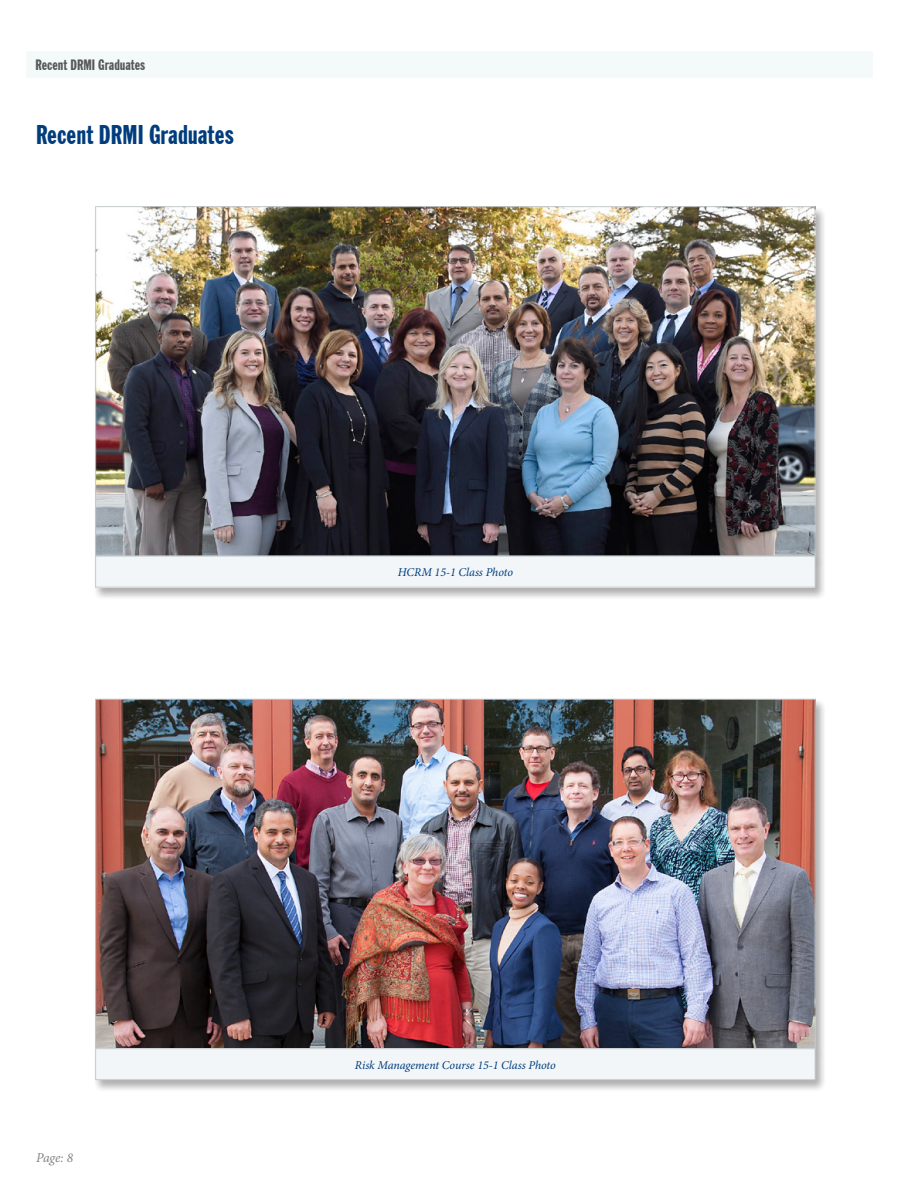
<style>
.page{position:relative;width:918px;height:1188px;background:#fff}
.page>*{position:absolute;margin:0;border:0;box-sizing:border-box;transform-origin:0 0}
.t1{font:extra-condensed 27px "Franklin Gothic BT";color:#013d7d}
.t2{font:extra-condensed 15px "Franklin Gothic BT";color:#57585a}
.t3{font:italic 13.5px "Minion Pro";color:#808285}
.t4{font:italic 12px "Minion Pro";letter-spacing:-.005em;color:#013d7d}
</style>
<div class="page">
<div style="left:26px;top:51px;width:847px;height:27px;background:#f4f9fa"></div>
<div style="left:93px;top:698px;width:734px;height:364px;background:#231f20;opacity:.2"></div>
<img style="left:97px;top:701px;width:716px;height:346px">
<div style="left:93px;top:1048px;width:734px;height:45px;background:#231f20;opacity:.2"></div>
<div style="left:96px;top:1049px;width:719px;height:31px;background:#f2f6f9"></div>
<div style="left:95px;top:1048px;width:720px;height:32px;border:1px solid #c4cacc"></div>
<img style="left:97px;top:208px;width:716px;height:346px">
<div style="left:93px;top:555px;width:734px;height:45px;background:#231f20;opacity:.2"></div>
<div style="left:96px;top:556px;width:719px;height:31px;background:#f2f6f9"></div>
<div style="left:95px;top:556px;width:720px;height:31px;border:1px solid #c4cacc"></div>
<p class="t2" style="left:35px;top:56px;width:111px">Recent DRMI Graduates</p>
<h1 class="t1" style="left:36px;top:119px;width:199px">Recent DRMI Graduates</h1>
<p class="t4" style="left:398px;top:564px;width:117px">HCRM 15-1 Class Photo</p>
<p class="t3" style="left:36px;top:1148px;width:39px">Page: 8</p>
<p class="t4" style="left:355px;top:1057px;width:202px">Risk Management Course 15-1 Class Photo</p>
</div>
